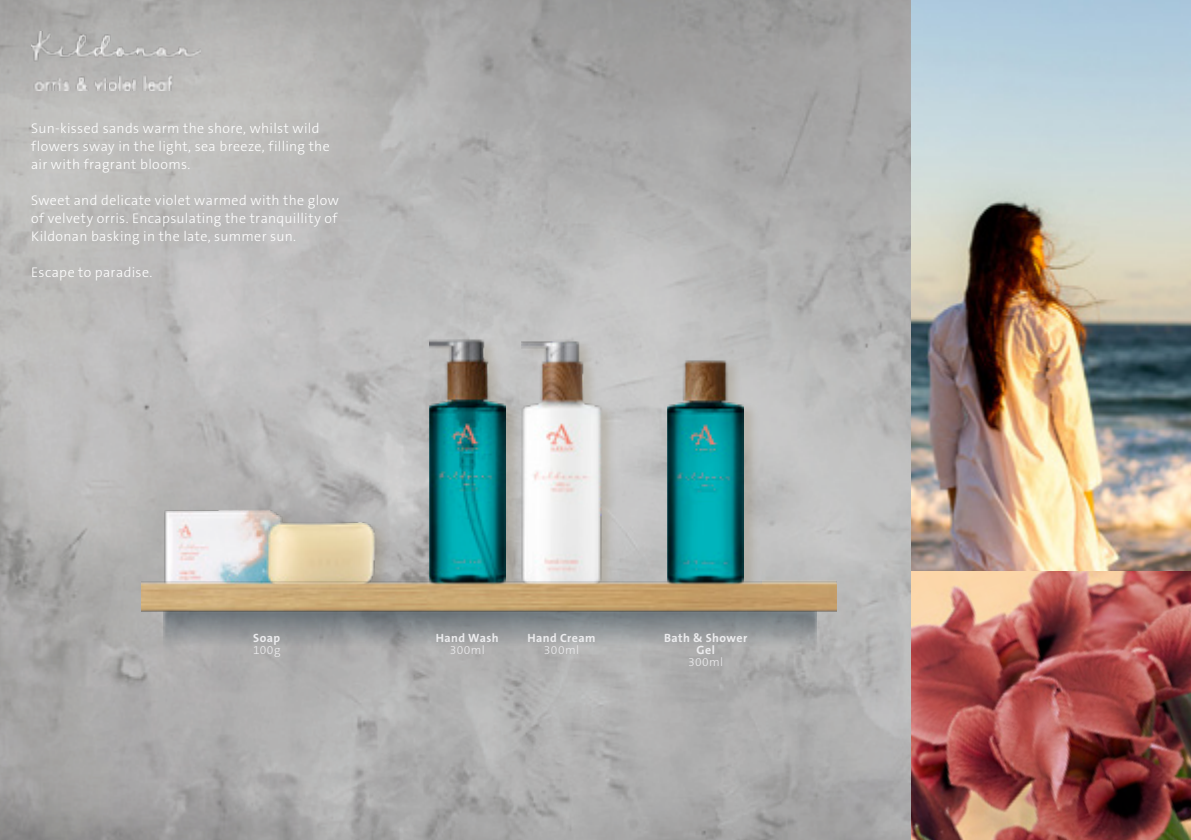
<style>
.page{position:relative;width:1191px;height:840px;background:#fff}
.page>*{position:absolute;margin:0;border:0;box-sizing:border-box;transform-origin:0 0}
.t1{font:300 14px/18px "The Sans B W3";letter-spacing:.025em;color:#fff}
.t2{font:700 12px/12px "The Sans B W7";letter-spacing:.035em;color:#ececee;text-align:center}
.t3{font:300 12px "The Sans B W3";letter-spacing:.035em;color:#ececee}
</style>
<div class="page">
<img style="left:0;top:0;width:911px;height:839px">
<img style="left:31px;top:31px;width:169px;height:59px">
<svg style="left:402px;top:620px;width:414px;height:32px;background:#9a9e9f"></svg>
<div style="left:522px;top:337px;width:94px;height:262px;background:#86744d;opacity:.22"></div>
<img style="left:521px;top:312px;width:81px;height:264px">
<div style="left:668px;top:357px;width:92px;height:244px;background:#86744d;opacity:.22"></div>
<img style="left:668px;top:313px;width:75px;height:263px">
<img style="left:132px;top:353px;width:270px;height:306px">
<div style="left:430px;top:336px;width:91px;height:265px;background:#86744d;opacity:.22"></div>
<img style="left:429px;top:312px;width:76px;height:264px">
<img style="left:911px;top:0;width:280px;height:571px">
<img style="left:142px;top:576px;width:694px;height:44px">
<img style="left:911px;top:571px;width:280px;height:268px">
<p class="t1" style="left:31px;top:119px;width:300px">Sun-kissed sands warm the shore, whilst wild flowers sway in the light, sea breeze, filling the air with fragrant blooms.</p>
<p class="t1" style="left:31px;top:191px;width:309px;text-align:justify">Sweet and delicate violet warmed with the glow of velvety orris. Encapsulating the tranquillity of Kildonan basking in the late, summer sun.</p>
<p class="t1" style="left:31px;top:263px;width:123px">Escape to paradise.</p>
<p class="t2" style="left:253px;top:632px;width:29px">Soap</p>
<p class="t3" style="left:253px;top:642px;width:29px">100g</p>
<p class="t2" style="left:436px;top:632px;width:64px">Hand Wash</p>
<p class="t3" style="left:450px;top:642px;width:37px">300ml</p>
<p class="t2" style="left:527px;top:632px;width:69px">Hand Cream</p>
<p class="t3" style="left:544px;top:642px;width:37px">300ml</p>
<p class="t2" style="left:664px;top:632px;width:85px">Bath &amp; Shower<br>Gel</p>
<p class="t3" style="left:688px;top:654px;width:37px">300ml</p>
</div>
